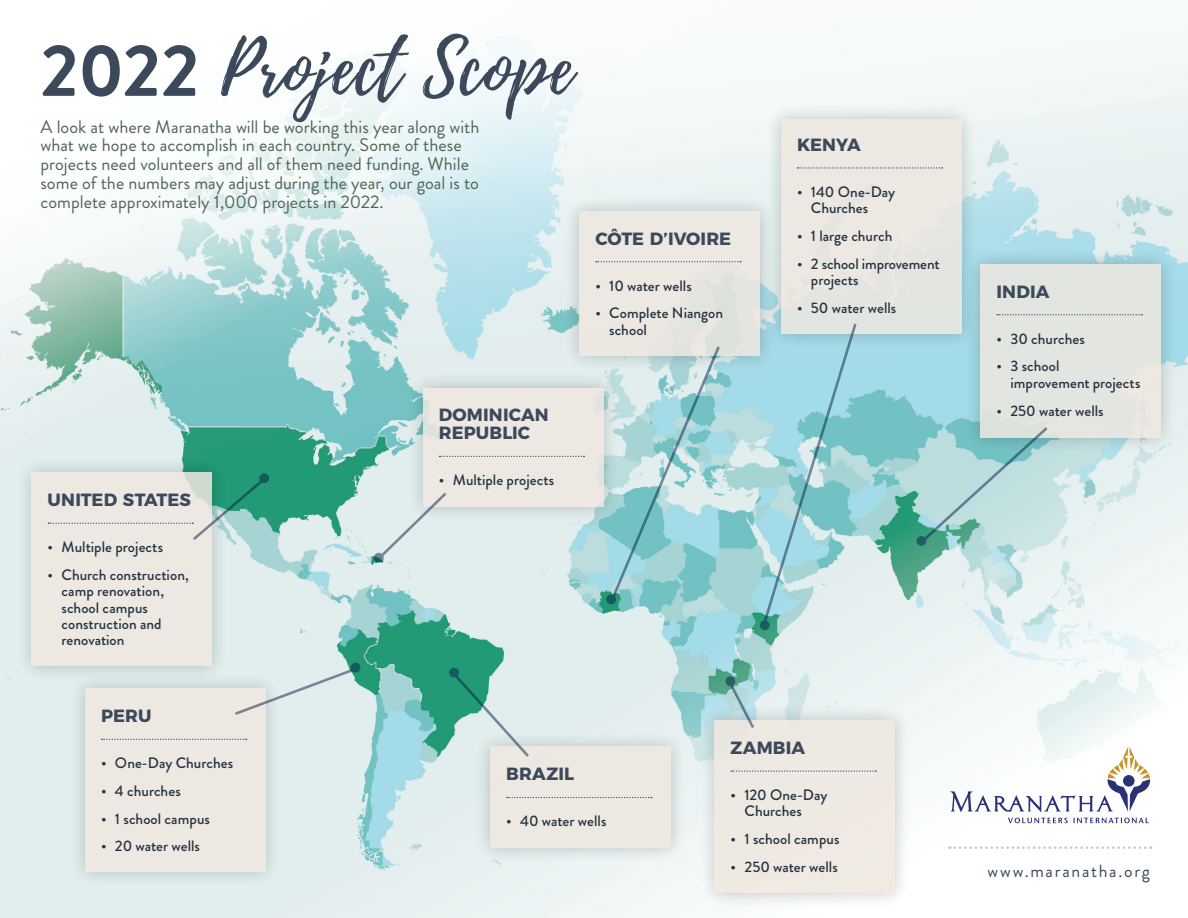
<style>
.page{position:relative;width:1188px;height:918px;background:#fff}
.page>*{position:absolute;margin:0;border:0;box-sizing:border-box;transform-origin:0 0}
.t1{font:72.6px "Playlist Script";letter-spacing:.01em;color:#3b495b}
.t2{font:18.15px/19px "Brandon Grotesque";color:#4f6453}
.t3{font:700 17.7px/18px "Montserrat";letter-spacing:.01em;color:#3b495b}
.t4{font:17.7px "Brandon Grotesque";letter-spacing:.1em;color:#3b495b}
.t5{font:500 15.15px/16.4px "Brandon Grotesque";color:#263340}
.s1{font-family:"Brandon Grotesque";font-weight:700;font-size:73.65px}
</style>
<div class="page">
<img style="left:0;top:20px;width:1188px;height:898px">
<svg style="left:5px;top:20px;width:606px;height:227px"></svg>
<svg style="left:950px;top:747px;width:200px;height:76px"></svg>
<svg style="left:949px;top:846px;width:202px;height:3px"></svg>
<div style="left:563px;top:194px;width:213px;height:178px;background:#000;opacity:.25"></div>
<div style="left:579px;top:211px;width:181px;height:144px;background:#efe7e0"></div>
<svg style="left:596px;top:261px;width:145px;height:1px"></svg>
<div style="left:698px;top:704px;width:214px;height:206px;background:#000;opacity:.25"></div>
<div style="left:715px;top:720px;width:180px;height:173px;background:#efe7e0"></div>
<svg style="left:731px;top:770px;width:145px;height:2px"></svg>
<div style="left:764px;top:102px;width:214px;height:248px;background:#000;opacity:.25"></div>
<div style="left:781px;top:119px;width:181px;height:214px;background:#efe7e0"></div>
<svg style="left:798px;top:167px;width:145px;height:2px"></svg>
<div style="left:964px;top:247px;width:214px;height:207px;background:#000;opacity:.25"></div>
<div style="left:981px;top:264px;width:180px;height:173px;background:#e3e5e1"></div>
<svg style="left:997px;top:314px;width:145px;height:1px"></svg>
<div style="left:473px;top:730px;width:214px;height:134px;background:#000;opacity:.25"></div>
<div style="left:490px;top:747px;width:181px;height:101px;background:#efe7e0"></div>
<svg style="left:507px;top:797px;width:145px;height:1px"></svg>
<div style="left:15px;top:456px;width:214px;height:227px;background:#000;opacity:.25"></div>
<div style="left:32px;top:472px;width:180px;height:194px;background:#efe7e0"></div>
<div style="left:68px;top:672px;width:214px;height:216px;background:#000;opacity:.25"></div>
<div style="left:85px;top:689px;width:181px;height:183px;background:#efe7e0"></div>
<svg style="left:865px;top:424px;width:184px;height:173px;background:#a8d3d0"></svg>
<div style="left:916px;top:536px;width:11px;height:10px;background:#215e61;border-radius:50%"></div>
<svg style="left:48px;top:321px;width:811px;height:438px"></svg>
<svg style="left:606px;top:594px;width:10px;height:10px"></svg>
<h1 class="t1" style="left:40px;top:17px;width:534px"><span class="s1">2022</span> Project Scope</h1>
<p class="t2" style="left:40px;top:117px;width:440px">A look at where Maranatha will be working this year along with what we hope to accomplish in each country. Some of these projects need volunteers and all of them need funding. While some of the numbers may adjust during the year, our goal is to complete approximately 1,000 projects in 2022.</p>
<p class="t3" style="left:595px;top:228px;width:137px">CÔTE D’IVOIRE</p>
<p class="t5" style="left:595px;top:278px;width:98px">• 10 water wells</p>
<p class="t5" style="left:609px;top:305px;width:116px;text-indent:-14px">• Complete Niangon school</p>
<p class="t3" style="left:48px;top:490px;width:145px">UNITED STATES</p>
<p class="t5" style="left:48px;top:539px;width:117px">• Multiple projects</p>
<p class="t5" style="left:62px;top:567px;width:129px;text-indent:-14px">• Church construction, camp renovation, school campus construction and renovation</p>
<p class="t3" style="left:439px;top:405px;width:111px">DOMINICAN<br>REPUBLIC</p>
<p class="t5" style="left:439px;top:472px;width:117px">• Multiple projects</p>
<p class="t3" style="left:797px;top:134px;width:65px">KENYA</p>
<p class="t5" style="left:811px;top:184px;width:86px;text-indent:-14px">• 140 One-Day<br>Churches</p>
<p class="t5" style="left:797px;top:228px;width:97px">• 1 large church</p>
<p class="t5" style="left:811px;top:256px;width:130px;text-indent:-14px">• 2 school improvement projects</p>
<p class="t5" style="left:797px;top:300px;width:101px">• 50 water wells</p>
<p class="t3" style="left:101px;top:706px;width:52px">PERU</p>
<p class="t5" style="left:101px;top:755px;width:134px">• One-Day Churches</p>
<p class="t5" style="left:101px;top:783px;width:81px">• 4 churches</p>
<p class="t5" style="left:101px;top:811px;width:110px">• 1 school campus</p>
<p class="t5" style="left:101px;top:838px;width:100px">• 20 water wells</p>
<p class="t3" style="left:506px;top:764px;width:70px">BRAZIL</p>
<p class="t5" style="left:506px;top:813px;width:102px">• 40 water wells</p>
<p class="t3" style="left:731px;top:737px;width:76px">ZAMBIA</p>
<p class="t5" style="left:745px;top:787px;width:85px;text-indent:-14px">• 120 One-Day<br>Churches</p>
<p class="t5" style="left:731px;top:831px;width:110px">• 1 school campus</p>
<p class="t5" style="left:731px;top:859px;width:109px">• 250 water wells</p>
<p class="t3" style="left:997px;top:281px;width:54px">INDIA</p>
<p class="t5" style="left:997px;top:330px;width:90px">• 30 churches</p>
<p class="t5" style="left:1010px;top:358px;width:132px;text-indent:-14px">• 3 school improvement projects</p>
<p class="t5" style="left:997px;top:402px;width:109px">• 250 water wells</p>
<p class="t4" style="left:987px;top:859px;width:164px">www.maranatha.org</p>
</div>
